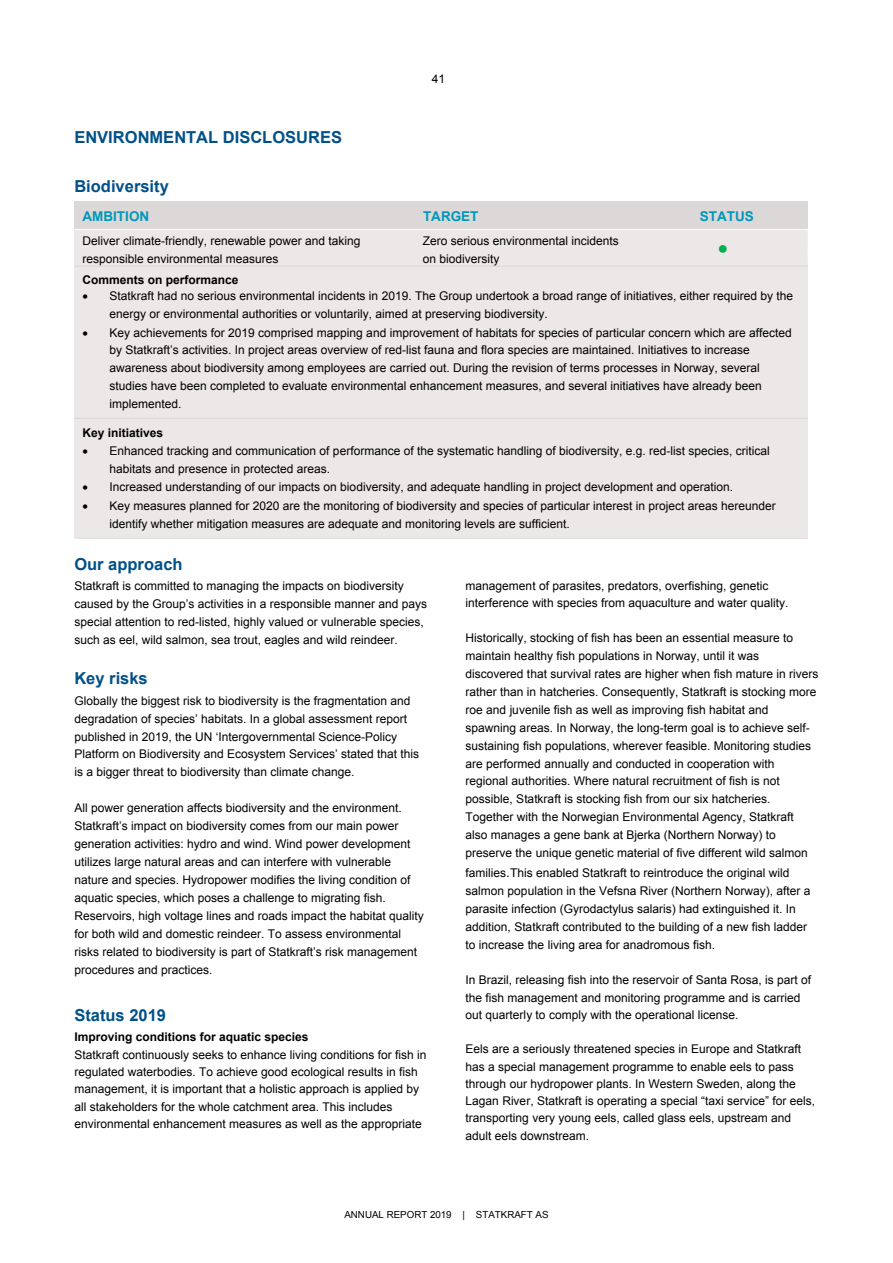
<style>
.page{position:relative;width:893px;height:1263px;background:#fff}
.page>*{position:absolute;margin:0;border:0;box-sizing:border-box;transform-origin:0 0}
.t1{font:18px "Arial";color:#00b050}
.t2{font:700 16.5px "Arial";color:#005088}
.t3{font:700 13.5px "Arial";color:#0097ba}
.t4{font:12px/18px "Arial";color:#000}
.t5{font:700 12px "Arial";color:#000}
.t6{font:9.75px "Arial";color:#000}
.s1{font-size:13.5px}
</style>
<div class="page">
<div style="left:74px;top:202px;width:734px;height:27px;background:#dbd8d7"></div>
<div style="left:74px;top:230px;width:341px;height:36px;background:#ebe8e7"></div>
<div style="left:415px;top:230px;width:223px;height:36px;background:#ebe8e7"></div>
<div style="left:638px;top:230px;width:170px;height:36px;background:#ebe8e7"></div>
<div style="left:74px;top:267px;width:734px;height:21px;background:#ebe8e7"></div>
<div style="left:74px;top:288px;width:734px;height:130px;background:#ebe8e7"></div>
<div style="left:74px;top:419px;width:734px;height:24px;background:#ebe8e7"></div>
<div style="left:74px;top:443px;width:734px;height:95px;background:#ebe8e7"></div>
<hr style="left:74px;top:266px;width:734px;height:1px;background:#d9d9d9">
<hr style="left:74px;top:418px;width:734px;height:1px;background:#d9d9d9">
<hr style="left:74px;top:538px;width:734px;height:1px;background:#d9d9d9">
<p class="t4" style="left:432px;top:69px;width:15px">41</p>
<h2 class="t2" style="left:74px;top:128px;width:269px">ENVIRONMENTAL DISCLOSURES</h2>
<h2 class="t2" style="left:74px;top:177px;width:96px">Biodiversity</h2>
<p class="t3" style="left:82px;top:209px;width:68px">AMBITION</p>
<p class="t3" style="left:423px;top:209px;width:57px">TARGET</p>
<p class="t3" style="left:700px;top:209px;width:55px">STATUS</p>
<p class="t4" style="left:82px;top:232px;width:280px">Deliver climate-friendly, renewable power and taking responsible environmental measures</p>
<p class="t4" style="left:423px;top:232px;width:198px">Zero serious environmental incidents on biodiversity</p>
<h1 class="t1" style="left:717px;top:238px;width:12px">●</h1>
<p class="t5" style="left:82px;top:273px;width:158px">Comments on performance</p>
<p class="t4" style="left:110px;top:287px;width:685px;text-indent:-27px">• Statkraft had no serious environmental incidents in 2019. The Group undertook a broad range of initiatives, either required by the energy or environmental authorities or voluntarily, aimed at preserving biodiversity.</p>
<p class="t4" style="left:110px;top:323px;width:684px;text-indent:-27px">• Key achievements for 2019 comprised mapping and improvement of habitats for species of particular concern which are affected by Statkraft’s activities. In project areas overview of red-list fauna and flora species are maintained. Initiatives to increase awareness about biodiversity among employees are carried out. During the revision of terms processes in Norway, several studies have been completed to evaluate environmental enhancement measures, and several initiatives have already been implemented.</p>
<p class="t5" style="left:82px;top:426px;width:82px">Key initiatives</p>
<p class="t4" style="left:110px;top:442px;width:662px;text-indent:-27px">• Enhanced tracking and communication of performance of the systematic handling of biodiversity, e.g. red-list species, critical habitats and presence in protected areas.</p>
<p class="t4" style="left:82px;top:478px;width:652px">• Increased understanding of our impacts on biodiversity, and adequate handling in project development and operation.</p>
<p class="t4" style="left:110px;top:497px;width:668px;text-indent:-27px">• Key measures planned for 2020 are the monitoring of biodiversity and species of particular interest in project areas hereunder identify whether mitigation measures are adequate and monitoring levels are sufficient.</p>
<h2 class="t2" style="left:74px;top:555px;width:110px">Our approach</h2>
<p class="t4" style="left:74px;top:577px;width:354px">Statkraft is committed to managing the impacts on biodiversity caused by the Group’s activities in a responsible manner and pays special attention to red-listed, highly valued or vulnerable species, such as eel, wild salmon, sea trout, eagles and wild reindeer.</p>
<h2 class="t2" style="left:74px;top:669px;width:75px">Key risks</h2>
<p class="t4" style="left:74px;top:691px;width:346px">Globally the biggest risk to biodiversity is the fragmentation and degradation of species’ habitats. In a global assessment report published in 2019, the UN ‘Intergovernmental Science-Policy Platform on Biodiversity and Ecosystem Services’ stated that this is a bigger threat to biodiversity than climate change.</p>
<p class="t4" style="left:74px;top:799px;width:351px">All power generation affects biodiversity and the environment.<br>Statkraft’s impact on biodiversity comes from our main power generation activities: hydro and wind. Wind power development utilizes large natural areas and can interfere with vulnerable nature and species. Hydropower modifies the living condition of aquatic species, which poses a challenge to migrating fish.<br>Reservoirs, high voltage lines and roads impact the habitat quality for both wild and domestic reindeer. To assess environmental risks related to biodiversity is part of Statkraft’s risk management procedures and practices.</p>
<h2 class="t2" style="left:74px;top:1006px;width:93px">Status 2019</h2>
<p class="t5" style="left:74px;top:1030px;width:236px">Improving conditions for aquatic species</p>
<p class="t4" style="left:74px;top:1046px;width:354px;line-height:17.2px">Statkraft continuously seeks to enhance living conditions for fish in regulated waterbodies. To achieve good ecological results in fish management, it is important that a holistic approach is applied by all stakeholders for the whole catchment area. This includes environmental enhancement measures as well as the appropriate</p>
<p class="t4" style="left:466px;top:577px;width:324px;line-height:17.2px">management of parasites, predators, overfishing, genetic interference with species from aquaculture and water quality.</p>
<p class="t4" style="left:466px;top:629px;width:354px">Historically, stocking of fish has been an essential measure to maintain healthy fish populations in Norway, until it was discovered that survival rates are higher when fish mature in rivers rather than in hatcheries. Consequently, Statkraft is stocking more roe and juvenile fish as well as improving fish habitat and spawning areas. In Norway, the long-term goal is to achieve self&shy;sustaining fish populations, wherever feasible. Monitoring studies are performed annually and conducted in cooperation with regional authorities. Where natural recruitment of fish is not possible, Statkraft is stocking fish from our six hatcheries.<br>Together with the Norwegian Environmental Agency, Statkraft also manages a gene bank at Bjerka (Northern Norway) to preserve the unique genetic material of five different wild salmon</p>
<p class="t4" style="left:466px;top:863px;width:346px">families<span class="s1">.</span>This enabled Statkraft to reintroduce the original wild salmon population in the Vefsna River (Northern Norway), after a parasite infection (Gyrodactylus salaris) had extinguished it. In addition, Statkraft contributed to the building of a new fish ladder to increase the living area for anadromous fish.</p>
<p class="t4" style="left:466px;top:971px;width:347px;line-height:17.2px">In Brazil, releasing fish into the reservoir of Santa Rosa, is part of the fish management and monitoring programme and is carried out quarterly to comply with the operational license.</p>
<p class="t4" style="left:466px;top:1040px;width:351px;line-height:17.2px">Eels are a seriously threatened species in Europe and Statkraft has a special management programme to enable eels to pass through our hydropower plants. In Western Sweden, along the Lagan River, Statkraft is operating a special “taxi service” for eels, transporting very young eels, called glass eels, upstream and adult eels downstream.</p>
<p class="t6" style="left:344px;top:1209px;width:206px">ANNUAL REPORT 2019 | STATKRAFT AS</p>
</div>
